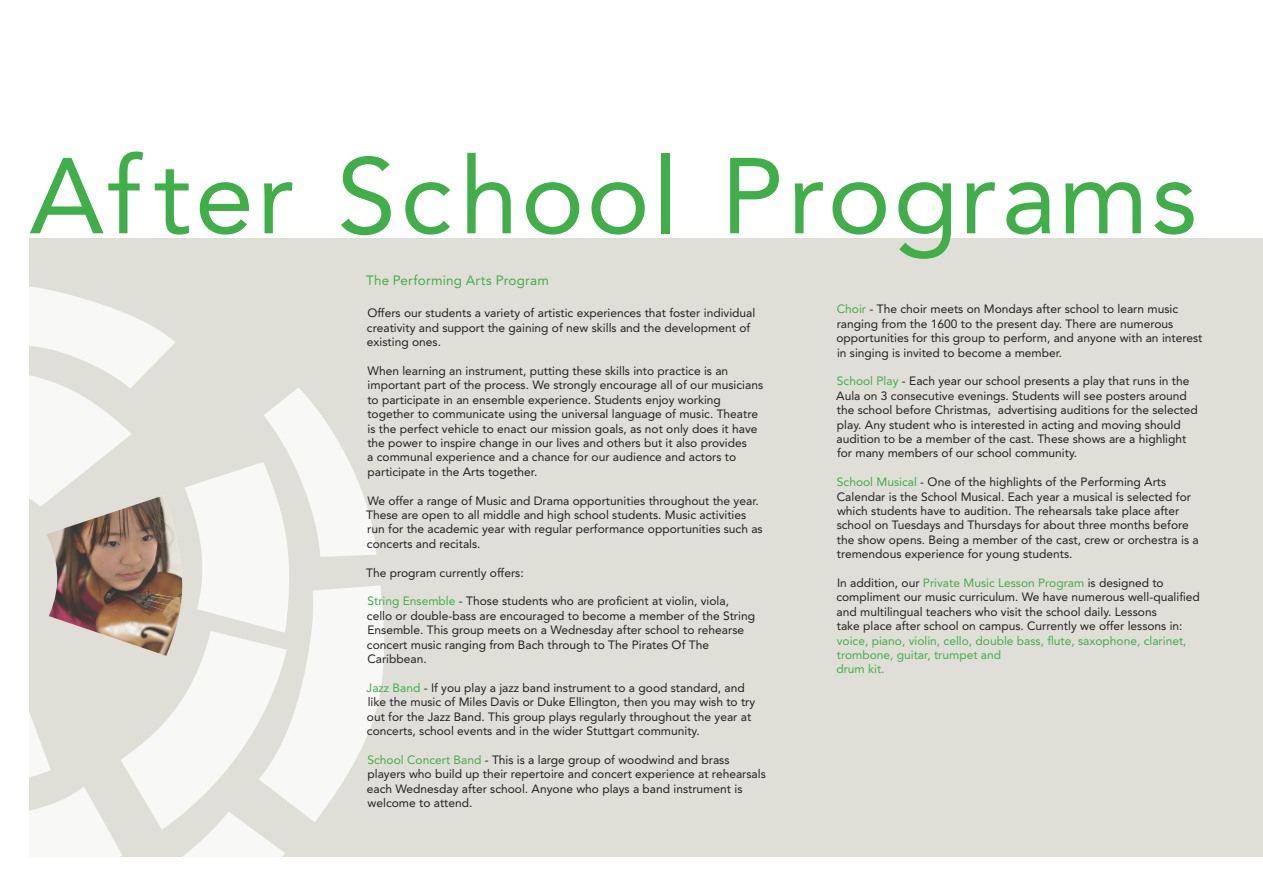
<style>
.page{position:relative;width:1263px;height:893px;background:#fff}
.page>*{position:absolute;margin:0;border:0;box-sizing:border-box;transform-origin:0 0}
.t1{font:106.5px "Avenir LT Std";letter-spacing:.025em;color:#40ae49}
.t2{font:13.5px "Avenir LT Std";letter-spacing:.01em;color:#40ae49}
.t3{font:12px/14.4px "Avenir LT Std";color:#231f20}
.t4{font:12px/14.4px "Avenir LT Std";color:#40ae49}
.s1{color:#40ae49}
</style>
<div class="page">
<div style="left:29px;top:238px;width:1234px;height:619px;background:#e0dfd7"></div>
<svg style="left:29px;top:286px;width:355px;height:571px"></svg>
<h1 class="t1" style="left:29px;top:134px;width:1169px">After School Programs</h1>
<p class="t2" style="left:366px;top:272px;width:184px">The Performing Arts Program</p>
<p class="t3" style="left:367px;top:306px;width:390px">Offers our students a variety of artistic experiences that foster individual creativity and support the gaining of new skills and the development of existing ones.</p>
<p class="t3" style="left:367px;top:364px;width:397px">When learning an instrument, putting these skills into practice is an important part of the process. We strongly encourage all of our musicians to participate in an ensemble experience. Students enjoy working together to communicate using the universal language of music. Theatre is the perfect vehicle to enact our mission goals, as not only does it have the power to inspire change in our lives and others but it also provides<br>a communal experience and a chance for our audience and actors to participate in the Arts together.</p>
<p class="t3" style="left:366px;top:493px;width:398px">We offer a range of Music and Drama opportunities throughout the year.<br>These are open to all middle and high school students. Music activities run for the academic year with regular performance opportunities such as concerts and recitals.</p>
<p class="t3" style="left:366px;top:565px;width:159px">The program currently offers:</p>
<p class="t3" style="left:367px;top:594px;width:390px"><span class="s1">String Ensemble</span> - Those students who are proficient at violin, viola, cello or double-bass are encouraged to become a member of the String Ensemble. This group meets on a Wednesday after school to rehearse concert music ranging from Bach through to The Pirates Of The Caribbean.</p>
<p class="t3" style="left:367px;top:681px;width:390px"><span class="s1">Jazz Band</span> - If you play a jazz band instrument to a good standard, and like the music of Miles Davis or Duke Ellington, then you may wish to try out for the Jazz Band. This group plays regularly throughout the year at concerts, school events and in the wider Stuttgart community.</p>
<p class="t3" style="left:367px;top:753px;width:400px"><span class="s1">School Concert Band</span> - This is a large group of woodwind and brass players who build up their repertoire and concert experience at rehearsals each Wednesday after school. Anyone who plays a band instrument is welcome to attend.</p>
<p class="t3" style="left:836px;top:302px;width:368px"><span class="s1">Choir</span> - The choir meets on Mondays after school to learn music ranging from the 1600 to the present day. There are numerous opportunities for this group to perform, and anyone with an interest in singing is invited to become a member.</p>
<p class="t3" style="left:836px;top:374px;width:363px"><span class="s1">School Play</span> - Each year our school presents a play that runs in the Aula on 3 consecutive evenings. Students will see posters around the school before Christmas, advertising auditions for the selected play. Any student who is interested in acting and moving should audition to be a member of the cast. These shows are a highlight for many members of our school community.</p>
<p class="t3" style="left:837px;top:475px;width:363px"><span class="s1">School Musical</span> - One of the highlights of the Performing Arts Calendar is the School Musical. Each year a musical is selected for which students have to audition. The rehearsals take place after school on Tuesdays and Thursdays for about three months before the show opens. Being a member of the cast, crew or orchestra is a tremendous experience for young students.</p>
<p class="t3" style="left:836px;top:576px;width:365px">In addition, our <span class="s1">Private Music Lesson Program</span> is designed to compliment our music curriculum. We have numerous well-qualified and multilingual teachers who visit the school daily. Lessons<br>take place after school on campus. Currently we offer lessons in:</p>
<p class="t4" style="left:836px;top:633px;width:352px">voice, piano, violin, cello, double bass, flute, saxophone, clarinet, trombone, guitar, trumpet and<br>drum kit.</p>
</div>
